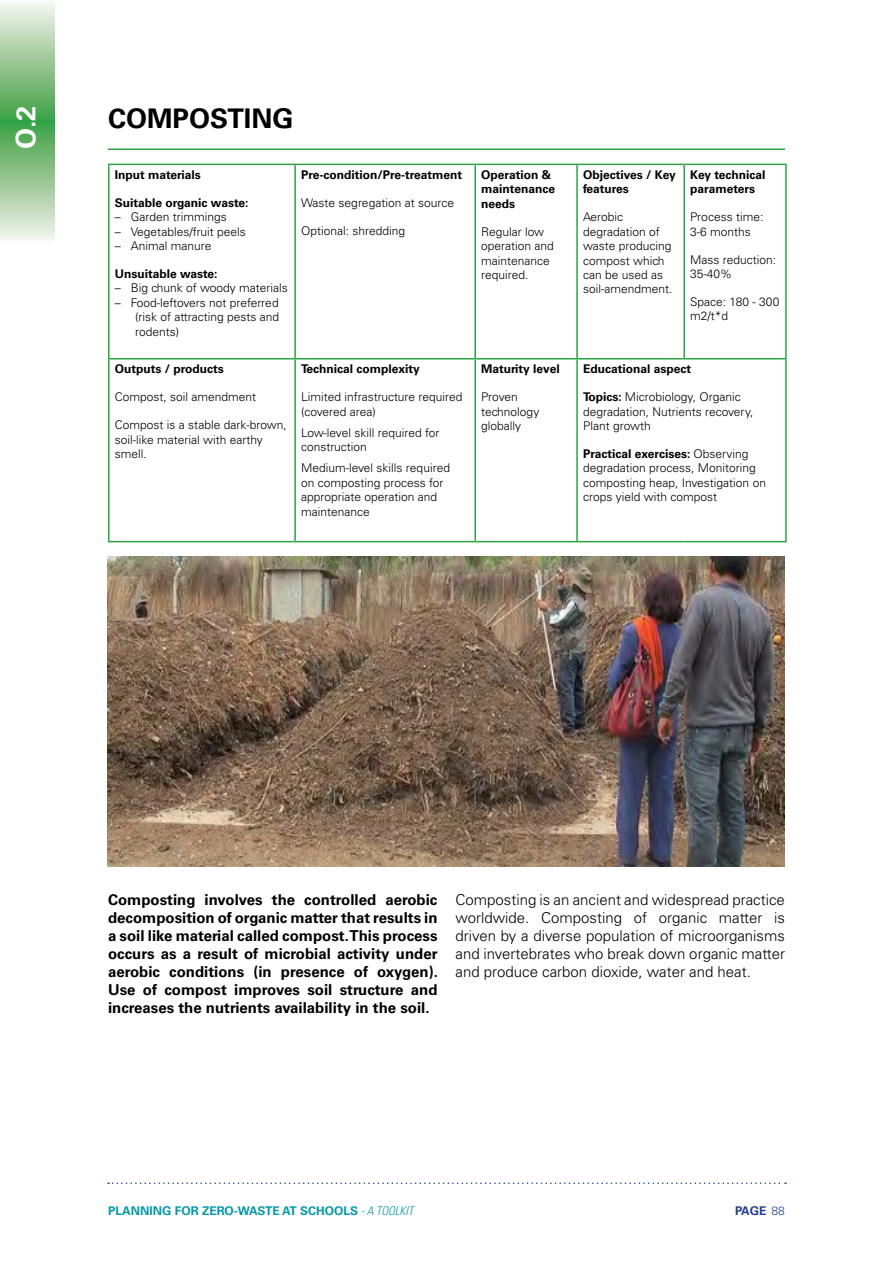
<style>
.page{position:relative;width:893px;height:1263px;background:#fff}
.page>*{position:absolute;margin:0;border:0;box-sizing:border-box;transform-origin:0 0}
.t1{font:700 27px "Univers LT Std";color:#000}
.t2{font:700 27px "Univers LT Std";color:#fff}
.t3{font:700 15px/18px "Univers LT Std";color:#000;text-align:justify}
.t4{font:300 15px/18px "Univers LT Std";color:#000;text-align:justify}
.t5{font:300 12px/14.4px "Univers LT Std";color:#000}
.t6{font:700 12px/14.4px "Univers LT Std";color:#000}
.t7{font:700 12px "Univers LT Std";color:#0698a7}
.t8{font:700 12px "Univers LT Std";color:#25408f}
.s1{font-weight:700}
.s2{font-weight:300;font-style:italic;font-stretch:condensed}
.s3{font-weight:300}
</style>
<div class="page">
<svg style="left:108px;top:1182px;width:678px;height:2px"></svg>
<svg style="left:0;top:3px;width:54px;height:237px;background:#99c897"></svg>
<hr style="left:108px;top:148px;width:677px;height:2px;background:#2da343">
<svg style="left:110px;top:165px;width:675px;height:1px"></svg>
<svg style="left:110px;top:359px;width:675px;height:182px"></svg>
<hr style="left:294px;top:165px;width:2px;height:193px;background:#2da343">
<hr style="left:294px;top:359px;width:2px;height:182px;background:#2da343">
<hr style="left:474px;top:165px;width:2px;height:193px;background:#2da343">
<hr style="left:474px;top:359px;width:2px;height:182px;background:#2da343">
<hr style="left:576px;top:165px;width:2px;height:193px;background:#2da343">
<hr style="left:576px;top:359px;width:2px;height:182px;background:#2da343">
<hr style="left:683px;top:165px;width:2px;height:193px;background:#2da343">
<hr style="left:108px;top:359px;width:2px;height:182px;background:#2da343">
<hr style="left:785px;top:359px;width:2px;height:182px;background:#2da343">
<hr style="left:108px;top:541px;width:187px;height:1px;background:#2da343">
<hr style="left:295px;top:541px;width:180px;height:1px;background:#2da343">
<hr style="left:475px;top:541px;width:102px;height:1px;background:#2da343">
<hr style="left:577px;top:541px;width:107px;height:1px;background:#2da343">
<hr style="left:684px;top:541px;width:103px;height:1px;background:#2da343">
<hr style="left:108px;top:164px;width:187px;height:1px;background:#2da343">
<hr style="left:108px;top:165px;width:2px;height:193px;background:#2da343">
<hr style="left:295px;top:164px;width:180px;height:1px;background:#2da343">
<hr style="left:475px;top:164px;width:102px;height:1px;background:#2da343">
<hr style="left:577px;top:164px;width:107px;height:1px;background:#2da343">
<hr style="left:684px;top:164px;width:103px;height:1px;background:#2da343">
<hr style="left:785px;top:165px;width:2px;height:193px;background:#2da343">
<hr style="left:108px;top:358px;width:187px;height:1px;background:#2da343">
<hr style="left:295px;top:358px;width:180px;height:1px;background:#2da343">
<hr style="left:475px;top:358px;width:102px;height:1px;background:#2da343">
<hr style="left:577px;top:358px;width:107px;height:1px;background:#2da343">
<hr style="left:684px;top:358px;width:103px;height:1px;background:#2da343">
<img style="left:107px;top:557px;width:678px;height:309px">
<h1 class="t2" style="left:10px;top:149px;width:44px;rotate:-90deg">O.2</h1>
<h1 class="t1" style="left:108px;top:102px;width:187px">COMPOSTING</h1>
<p class="t6" style="left:115px;top:168px;width:87px">Input materials</p>
<p class="t6" style="left:115px;top:196px;width:135px">Suitable organic waste:</p>
<p class="t5" style="left:115px;top:210px;width:114px">– Garden trimmings</p>
<p class="t5" style="left:115px;top:224px;width:133px">– Vegetables/fruit peels</p>
<p class="t5" style="left:115px;top:239px;width:98px">– Animal manure</p>
<p class="t6" style="left:115px;top:267px;width:104px">Unsuitable waste:</p>
<p class="t5" style="left:115px;top:281px;width:175px">– Big chunk of woody materials</p>
<p class="t5" style="left:135px;top:295px;width:146px;text-align:justify;text-indent:-20px">– Food-leftovers not preferred (risk of attracting pests and rodents)</p>
<p class="t6" style="left:115px;top:362px;width:111px">Outputs / products</p>
<p class="t5" style="left:115px;top:390px;width:143px">Compost, soil amendment</p>
<p class="t5" style="left:115px;top:418px;width:174px">Compost is a stable dark-brown, soil-like material with earthy smell.</p>
<p class="t6" style="left:301px;top:168px;width:162px">Pre-condition/Pre-treatment</p>
<p class="t5" style="left:301px;top:195px;width:154px">Waste segregation at source</p>
<p class="t5" style="left:301px;top:223px;width:106px">Optional: shredding</p>
<p class="t6" style="left:301px;top:362px;width:120px">Technical complexity</p>
<p class="t5" style="left:301px;top:390px;width:163px">Limited infrastructure required (covered area)</p>
<p class="t5" style="left:301px;top:425px;width:140px">Low-level skill required for construction</p>
<p class="t5" style="left:301px;top:461px;width:150px">Medium-level skills required on composting process for appropriate operation and maintenance</p>
<p class="t6" style="left:481px;top:168px;width:75px">Operation &amp; maintenance needs</p>
<p class="t5" style="left:481px;top:224px;width:74px">Regular low operation and maintenance required.</p>
<p class="t6" style="left:481px;top:362px;width:80px">Maturity level</p>
<p class="t5" style="left:481px;top:390px;width:60px">Proven technology globally</p>
<p class="t6" style="left:583px;top:168px;width:94px">Objectives / Key features</p>
<p class="t5" style="left:583px;top:210px;width:91px">Aerobic degradation of waste producing compost which can be used as soil-amendment.</p>
<p class="t6" style="left:690px;top:168px;width:77px">Key technical parameters</p>
<p class="t5" style="left:690px;top:210px;width:75px">Process time:<br>3-6 months</p>
<p class="t5" style="left:690px;top:252px;width:88px">Mass reduction:<br>35-40%</p>
<p class="t5" style="left:690px;top:294px;width:91px">Space: 180 - 300 m2/t*d</p>
<p class="t6" style="left:583px;top:362px;width:110px">Educational aspect</p>
<p class="t5" style="left:583px;top:390px;width:172px"><span class="s1">Topics:</span> Microbiology, Organic degradation, Nutrients recovery,<br>Plant growth</p>
<p class="t5" style="left:583px;top:447px;width:184px"><span class="s1">Practical exercises:</span> Observing degradation process, Monitoring composting heap, Investigation on crops yield with compost</p>
<p class="t3" style="left:108px;top:891px;width:331px">Composting involves the controlled aerobic decomposition of organic matter that results in a soil like material called compost. This process occurs as a result of microbial activity under aerobic conditions (in presence of oxygen).<br>Use of compost improves soil structure and increases the nutrients availability in the soil.</p>
<p class="t4" style="left:455px;top:891px;width:331px">Composting is an ancient and widespread practice worldwide. Composting of organic matter is driven by a diverse population of microorganisms and invertebrates who break down organic matter and produce carbon dioxide, water and heat.</p>
<p class="t7" style="left:108px;top:1204px;width:307px">PLANNING FOR ZERO-WASTE AT SCHOOLS <span class="s2">- A TOOLKIT</span></p>
<p class="t8" style="left:735px;top:1204px;width:51px">PAGE <span class="s3">88</span></p>
</div>
